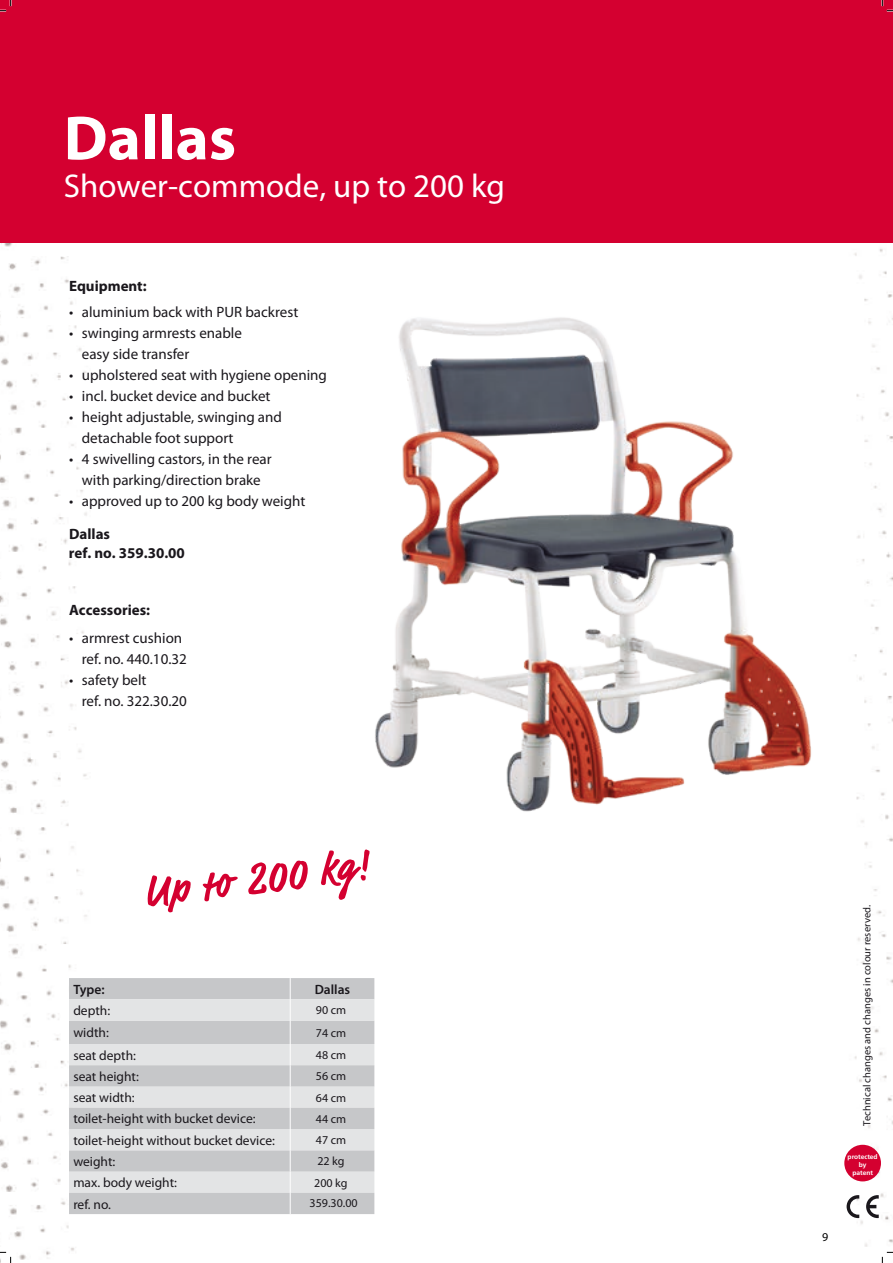
<style>
.page{position:relative;width:893px;height:1263px;background:#fff}
.page>*{position:absolute;margin:0;border:0;box-sizing:border-box;transform-origin:0 0}
.t1{font:700 63px "Myriad Pro";color:#fff}
.t2{font:33px "Myriad Pro";color:#fff}
.t3{font:15px/21px "Myriad Pro";color:#1a171c}
.t4{font:700 15px/18.9px "Myriad Pro";color:#1a171c}
.t5{font:13.5px "Myriad Pro";color:#1a171c}
.t6{font:600 13.5px "Myriad Pro";color:#1a171c}
.t7{font:12px "Myriad Pro";color:#1a171c}
.t8{font:12px "Myriad Pro";color:#000}
.t9{font:10.5px "Myriad Pro";color:#1a171c}
.t10{font:700 6.6px/7.9px "Frutiger LT Std";color:#fff;text-align:center}
</style>
<div class="page">
<img style="left:0;top:244px;width:893px;height:1016px">
<div style="left:0;top:0;width:893px;height:242px;background:#d40030"></div>
<div style="left:844px;top:1145px;width:37px;height:36px;background:#d40030;border-radius:50%"></div>
<svg style="left:866px;top:1195px;width:13px;height:23px"></svg>
<svg style="left:847px;top:1195px;width:12px;height:23px"></svg>
<svg style="left:69px;top:978px;width:308px;height:236px;background:#d3d4d6"></svg>
<svg style="left:147px;top:849px;width:223px;height:63px"></svg>
<img style="left:357px;top:307px;width:465px;height:520px">
<svg style="left:0;top:0;width:12px;height:12px"></svg>
<svg style="left:0;top:1251px;width:12px;height:12px"></svg>
<svg style="left:881px;top:0;width:12px;height:12px"></svg>
<svg style="left:881px;top:1251px;width:12px;height:12px"></svg>
<h1 class="t1" style="left:64px;top:97px;width:174px">Dallas</h1>
<h2 class="t2" style="left:64px;top:165px;width:443px">Shower-commode, up to 200 kg</h2>
<p class="t4" style="left:69px;top:276px;width:79px">Equipment:</p>
<p class="t3" style="left:69px;top:301px;width:231px">• aluminium back with PUR backrest</p>
<p class="t3" style="left:82px;top:322px;width:162px;text-indent:-13px">• swinging armrests enable easy side transfer</p>
<p class="t3" style="left:69px;top:364px;width:259px">• upholstered seat with hygiene opening</p>
<p class="t3" style="left:69px;top:385px;width:203px">• incl. bucket device and bucket</p>
<p class="t3" style="left:82px;top:406px;width:202px;text-indent:-13px">• height adjustable, swinging and detachable foot support</p>
<p class="t3" style="left:69px;top:448px;width:204px;text-align:center">• 4 swivelling castors, in the rear with parking/direction brake</p>
<p class="t3" style="left:69px;top:490px;width:238px">• approved up to 200 kg body weight</p>
<p class="t4" style="left:69px;top:524px;width:118px">Dallas<br>ref. no. 359.30.00</p>
<p class="t4" style="left:69px;top:600px;width:83px">Accessories:</p>
<p class="t3" style="left:82px;top:627px;width:107px;text-indent:-13px">• armrest cushion ref. no. 440.10.32</p>
<p class="t3" style="left:82px;top:669px;width:107px;text-indent:-13px">• safety belt<br>ref. no. 322.30.20</p>
<p class="t6" style="left:73px;top:981px;width:33px">Type:</p>
<p class="t6" style="left:315px;top:981px;width:37px">Dallas</p>
<p class="t5" style="left:73px;top:1002px;width:38px">depth:</p>
<p class="t7" style="left:316px;top:1003px;width:32px">90 cm</p>
<p class="t5" style="left:73px;top:1024px;width:37px">width:</p>
<p class="t7" style="left:316px;top:1025px;width:32px">74 cm</p>
<p class="t5" style="left:73px;top:1047px;width:64px">seat depth:</p>
<p class="t7" style="left:316px;top:1048px;width:32px">48 cm</p>
<p class="t5" style="left:73px;top:1068px;width:67px">seat height:</p>
<p class="t7" style="left:316px;top:1069px;width:32px">56 cm</p>
<p class="t5" style="left:73px;top:1089px;width:63px">seat width:</p>
<p class="t7" style="left:316px;top:1090px;width:32px">64 cm</p>
<p class="t5" style="left:73px;top:1110px;width:184px">toilet-height with bucket device:</p>
<p class="t7" style="left:316px;top:1111px;width:32px">44 cm</p>
<p class="t5" style="left:73px;top:1132px;width:203px">toilet-height without bucket device:</p>
<p class="t7" style="left:316px;top:1133px;width:32px">47 cm</p>
<p class="t5" style="left:73px;top:1153px;width:43px">weight:</p>
<p class="t7" style="left:317px;top:1154px;width:29px">22 kg</p>
<p class="t5" style="left:73px;top:1174px;width:105px">max. body weight:</p>
<p class="t7" style="left:314px;top:1175px;width:35px">200 kg</p>
<p class="t5" style="left:73px;top:1196px;width:39px">ref. no.</p>
<p class="t7" style="left:310px;top:1196px;width:50px">359.30.00</p>
<p class="t9" style="left:860px;top:1126px;width:222px;rotate:-90deg">Technical changes and changes in colour reserved.</p>
<p class="t10" style="left:848px;top:1153px;width:32px">protected by<br>patent</p>
<p class="t8" style="left:822px;top:1229px;width:8px">9</p>
</div>
